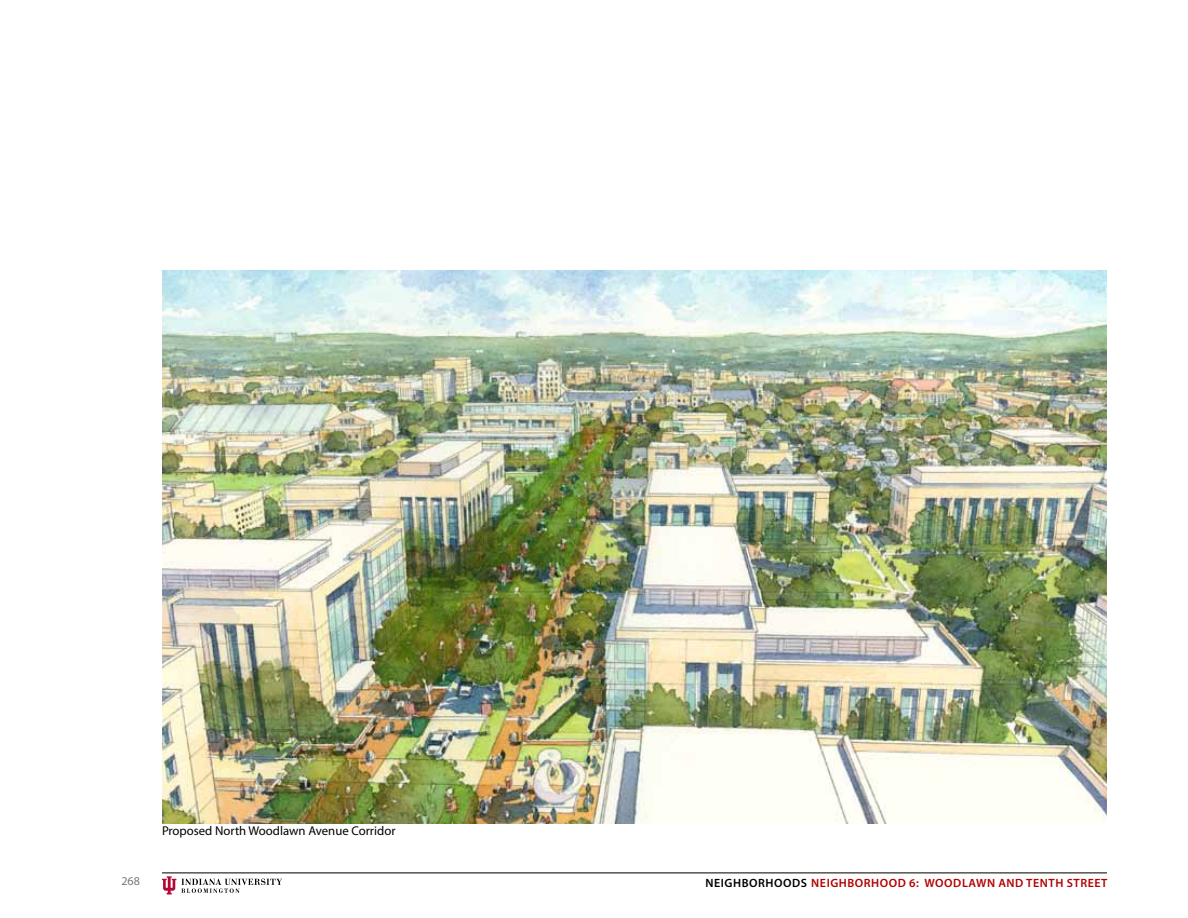
<style>
.page{position:relative;width:1188px;height:918px;background:#fff}
.page>*{position:absolute;margin:0;border:0;box-sizing:border-box;transform-origin:0 0}
.t1{font:12.75px "Myriad Pro";color:#000}
.t2{font:600 12px "Myriad Pro";letter-spacing:.045em;color:#b20000}
.t3{font:600 12px "Myriad Pro";color:#000}
.t4{font:12px "Myriad Pro";color:#77787b}
</style>
<div class="page">
<hr style="left:162px;top:872px;width:945px;height:2px;background:#54534a">
<svg style="left:162px;top:876px;width:120px;height:19px"></svg>
<img style="left:162px;top:270px;width:945px;height:554px">
<p class="t1" style="left:162px;top:823px;width:235px">Proposed North Woodlawn Avenue Corridor</p>
<p class="t4" style="left:122px;top:875px;width:20px">268</p>
<p class="t3" style="left:706px;top:875px;width:9px">NEIGHBORHOODS</p>
<p class="t2" style="left:811px;top:875px;width:298px">NEIGHBORHOOD 6: WOODLAWN AND TENTH STREET</p>
</div>
